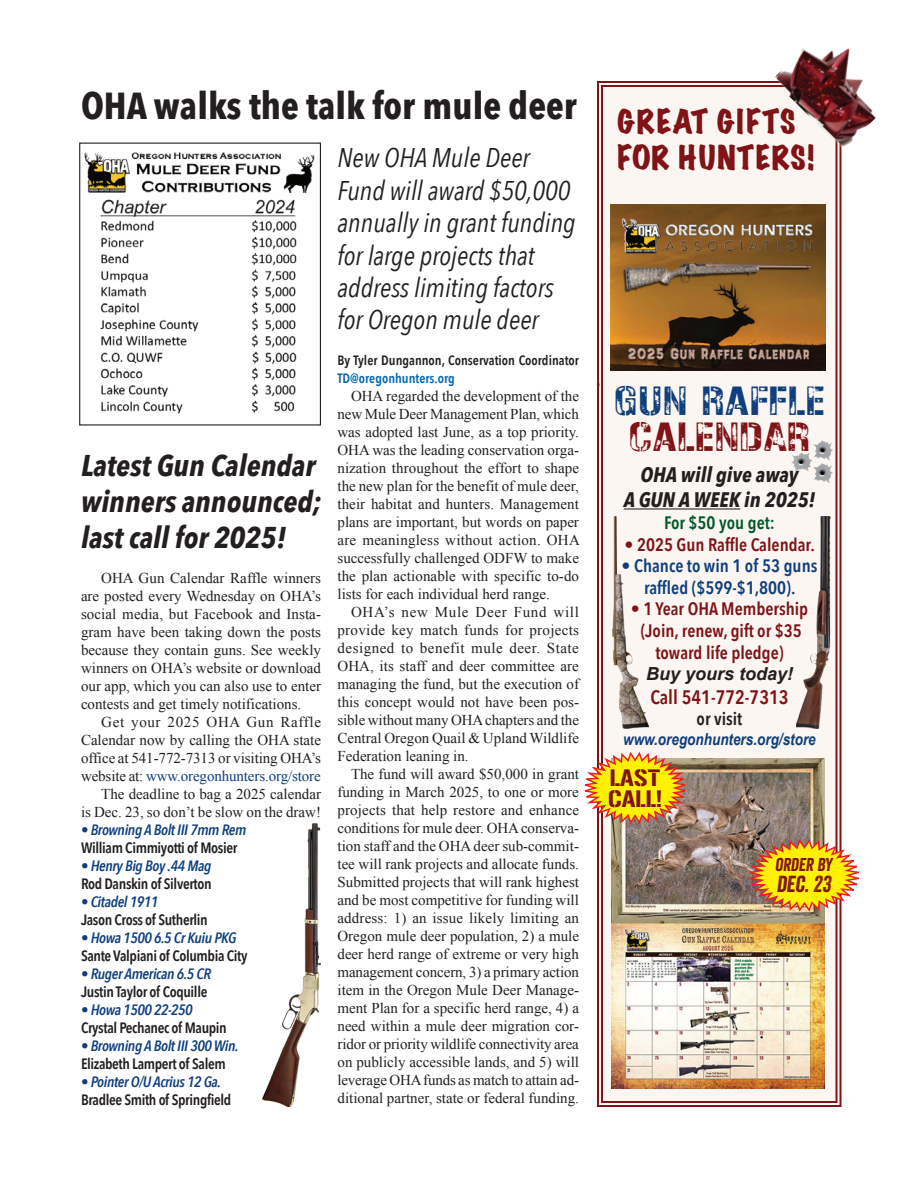
<style>
.page{position:relative;width:918px;height:1188px;background:#fff}
.page>*{position:absolute;margin:0;border:0;box-sizing:border-box;transform-origin:0 0}
.t1{font:700 37.5px "Avenir Next Condensed";color:#231f20}
.t2{font:36px "Gunplay Damage";letter-spacing:.025em;color:#0f3f7c}
.t3{font:36px "Gunplay Damage";color:#7f1315}
.t4{font:italic 700 30px/36px "Avenir Next Condensed";color:#231f20}
.t5{font:expanded 30px/36px "Marker Felt";letter-spacing:.055em;color:#7f1315}
.t6{font:italic 27px/32.4px "Avenir Next Condensed";color:#231f20}
.t7{font:italic 22.5px "Veneer";color:#7f1315}
.t8{font:italic 700 21px/25.2px "Avenir Next Condensed";color:#231f20;text-align:center}
.t9{font:21px/21px "Gunplay";color:#7f1315}
.t10{font:600 19.5px "Avenir Next Condensed";color:#7f1315}
.t11{font:600 18px/21.6px "Avenir Next Condensed";color:#7f1315;text-align:center}
.t12{font:600 18px/21.6px "Avenir Next Condensed";color:#0f3f7c;text-align:center}
.t13{font:italic 700 18px "Arial";color:#231f20}
.t14{font:600 18px "Avenir Next Condensed";color:#00592a}
.t15{font:600 18px "Avenir Next Condensed";color:#231f20}
.t16{font:italic 18px "Veneer";color:#7f1315}
.t17{font:italic 700 16.5px "Arial Narrow";color:#0f3f7c}
.t18{font:15px/18px "Times New Roman";color:#231f20;text-align:justify}
.t19{font:600 15px "Avenir Next Condensed";letter-spacing:-.025em;color:#231f20}
.t20{font:italic 600 15px "Avenir Next Condensed";letter-spacing:-.025em;color:#0f3f7c}
.t21{font:600 13.5px "Avenir Next Condensed";color:#231f20}
.t22{font:600 13.5px "Avenir Next Condensed";color:#0166b3}
.s1{color:#0f3f7c}
</style>
<div class="page">
<svg style="left:596px;top:81px;width:246px;height:1026px"></svg>
<div style="left:601px;top:85px;width:236px;height:1018px;border:2px solid #7f1315"></div>
<hr style="left:624px;top:508px;width:116px;height:2px;background:#231f20">
<img style="left:611px;top:204px;width:215px;height:167px">
<img style="left:797px;top:516px;width:34px;height:213px">
<img style="left:612px;top:516px;width:36px;height:212px">
<img style="left:611px;top:758px;width:214px;height:331px">
<img style="left:791px;top:441px;width:41px;height:41px">
<img style="left:262px;top:824px;width:59px;height:283px">
<img style="left:772px;top:48px;width:104px;height:102px">
<svg style="left:584px;top:750px;width:108px;height:76px"></svg>
<img style="left:743px;top:838px;width:116px;height:75px">
<img style="left:84px;top:152px;width:231px;height:262px">
<div style="left:79px;top:143px;width:242px;height:283px;border:1px solid #231f20"></div>
<h1 class="t1" style="left:81px;top:82px;width:497px">OHA walks the talk for mule deer</h1>
<h3 class="t4" style="left:81px;top:447px;width:242px">Latest Gun Calendar winners announced; last call for 2025!</h3>
<p class="t18" style="left:81px;top:569px;width:242px;text-indent:20px">OHA Gun Calendar Raffle winners are posted every Wednesday on OHA’s social media, but Facebook and Insta&shy;gram have been taking down the posts because they contain guns. See weekly winners on OHA’s website or download our app, which you can also use to enter contests and get timely notifications.</p>
<p class="t18" style="left:81px;top:713px;width:242px;text-align:right">Get your 2025 OHA Gun Raffle Calendar now by calling the OHA state office at 541-772-7313 or visiting OHA’s website at: <span class="s1">www.oregonhunters.org/store </span>The deadline to bag a 2025 calendar<br>is Dec. 23, so don’t be slow on the draw!</p>
<p class="t20" style="left:81px;top:820px;width:167px">• Browning A Bolt III 7mm Rem</p>
<p class="t19" style="left:81px;top:835px;width:158px">William Cimmiyotti of Mosier</p>
<p class="t20" style="left:81px;top:856px;width:132px">• Henry Big Boy .44 Mag</p>
<p class="t19" style="left:81px;top:871px;width:132px">Rod Danskin of Silverton</p>
<p class="t20" style="left:81px;top:892px;width:79px">• Citadel 1911</p>
<p class="t19" style="left:81px;top:907px;width:128px">Jason Cross of Sutherlin</p>
<p class="t20" style="left:81px;top:928px;width:157px">• Howa 1500 6.5 Cr Kuiu PKG</p>
<p class="t19" style="left:81px;top:943px;width:168px">Sante Valpiani of Columbia City</p>
<p class="t20" style="left:81px;top:964px;width:132px">• Ruger American 6.5 CR</p>
<p class="t19" style="left:81px;top:979px;width:128px">Justin Taylor of Coquille</p>
<p class="t20" style="left:81px;top:1000px;width:113px">• Howa 1500 22-250</p>
<p class="t19" style="left:81px;top:1015px;width:147px">Crystal Pechanec of Maupin</p>
<p class="t20" style="left:81px;top:1036px;width:159px">• Browning A Bolt III 300 Win.</p>
<p class="t19" style="left:81px;top:1051px;width:146px">Elizabeth Lampert of Salem</p>
<p class="t20" style="left:81px;top:1072px;width:142px">• Pointer O/U Acrius 12 Ga.</p>
<p class="t19" style="left:81px;top:1087px;width:152px">Bradlee Smith of Springfield</p>
<h3 class="t6" style="left:338px;top:142px;width:240px">New OHA Mule Deer<br>Fund will award $50,000 annually in grant funding for large projects that address limiting factors for Oregon mule deer</h3>
<p class="t21" style="left:338px;top:349px;width:243px">By Tyler Dungannon, Conservation Coordinator</p>
<p class="t22" style="left:338px;top:367px;width:119px">TD@oregonhunters.org</p>
<p class="t18" style="left:338px;top:387px;width:244px;text-indent:14px">OHA regarded the development of the new Mule Deer Management Plan, which was adopted last June, as a top priority.<br>OHA was the leading conservation orga&shy;nization throughout the effort to shape the new plan for the benefit of mule deer, their habitat and hunters. Management plans are important, but words on paper are meaningless without action. OHA successfully challenged ODFW to make the plan actionable with specific to-do lists for each individual herd range.</p>
<p class="t18" style="left:338px;top:603px;width:243px;text-indent:14px">OHA’s new Mule Deer Fund will provide key match funds for projects designed to benefit mule deer. State OHA, its staff and deer committee are managing the fund, but the execution of this concept would not have been pos&shy;sible without many OHA chapters and the Central Oregon Quail &amp; Upland Wildlife Federation leaning in.</p>
<p class="t18" style="left:338px;top:765px;width:243px;text-indent:14px">The fund will award $50,000 in grant funding in March 2025, to one or more projects that help restore and enhance conditions for mule deer. OHA conserva&shy;tion staff and the OHA deer sub-commit&shy;tee will rank projects and allocate funds.<br>Submitted projects that will rank highest and be most competitive for funding will address: 1) an issue likely limiting an Oregon mule deer population, 2) a mule deer herd range of extreme or very high management concern, 3) a primary action item in the Oregon Mule Deer Manage&shy;ment Plan for a specific herd range, 4) a need within a mule deer migration cor&shy;ridor or priority wildlife connectivity area on publicly accessible lands, and 5) will leverage OHA funds as match to attain ad&shy;ditional partner, state or federal funding.</p>
<h3 class="t5" style="left:618px;top:103px;width:198px">GREAT GIFTS<br>FOR HUNTERS!</h3>
<h2 class="t2" style="left:614px;top:380px;width:212px">GUN RAFFLE</h2>
<h2 class="t3" style="left:629px;top:416px;width:183px">CALENDAR</h2>
<h3 class="t8" style="left:624px;top:462px;width:193px">OHA will give away<br>A GUN A WEEK in 2025!</h3>
<p class="t14" style="left:664px;top:507px;width:112px">For $50 you get:</p>
<p class="t11" style="left:625px;top:533px;width:192px">• 2025 Gun Raffle Calendar.</p>
<p class="t12" style="left:622px;top:555px;width:197px">• Chance to win 1 of 53 guns raffled ($599-$1,800).</p>
<p class="t11" style="left:631px;top:598px;width:179px">• 1 Year OHA Membership (Join, renew, gift or $35 toward life pledge)</p>
<p class="t13" style="left:646px;top:662px;width:149px">Buy yours today!</p>
<h3 class="t10" style="left:650px;top:680px;width:140px">Call 541-772-7313</h3>
<p class="t15" style="left:697px;top:703px;width:47px">or visit</p>
<p class="t17" style="left:623px;top:727px;width:194px">www.oregonhunters.org/store</p>
<h3 class="t9" style="left:608px;top:767px;width:55px">LAST<br>CALL!</h3>
<p class="t16" style="left:775px;top:853px;width:59px">ORDER BY</p>
<h3 class="t7" style="left:776px;top:870px;width:56px">DEC. 23</h3>
</div>
